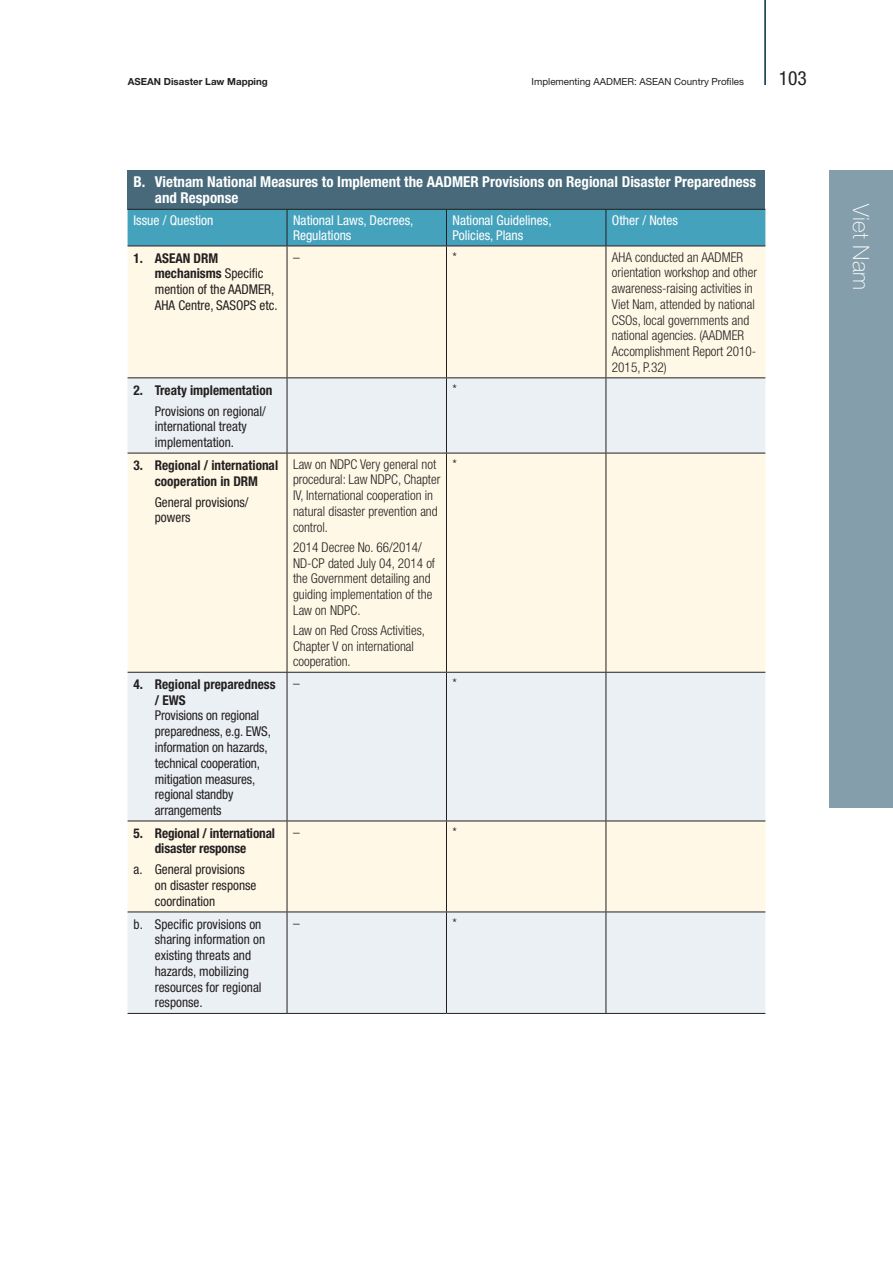
<style>
.page{position:relative;width:893px;height:1263px;background:#fff}
.page>*{position:absolute;margin:0;border:0;box-sizing:border-box;transform-origin:0 0}
.t1{font:100 22.5px "Helvetica Neue LT Std";letter-spacing:.01em;color:#fff}
.t2{font:condensed 19.5px "Helvetica Neue LT Std";color:#231f20}
.t3{font:700 condensed 15px/16.5px "Helvetica Neue LT Std";color:#fff}
.t4{font:300 condensed 13.5px/15.8px "Helvetica Neue LT Std";color:#231f20}
.t5{font:condensed 13.5px/15.8px "Helvetica Neue LT Std";color:#231f20}
.t6{font:700 condensed 13.5px/15.8px "Helvetica Neue LT Std";color:#231f20;text-align:center}
.t7{font:condensed 13.5px/15px "Helvetica Neue LT Std";color:#fff}
.t8{font:9.75px "Helvetica Neue LT Std";color:#231f20}
.t9{font:700 9.75px "Helvetica Neue LT Std";color:#231f20}
.s1{font-weight:700}
</style>
<div class="page">
<hr style="left:764px;top:0;width:2px;height:85px;background:#002d41">
<div style="left:128px;top:170px;width:637px;height:39px;background:#476979"></div>
<div style="left:128px;top:210px;width:637px;height:36px;background:#45a2bc"></div>
<div style="left:128px;top:247px;width:637px;height:130px;background:#fff8e6"></div>
<svg style="left:128px;top:378px;width:637px;height:635px;background:#f3f2ec"></svg>
<hr style="left:128px;top:209px;width:159px;height:1px;background:#231f20">
<hr style="left:287px;top:209px;width:159px;height:1px;background:#231f20">
<hr style="left:287px;top:210px;width:1px;height:36px;background:#231f20">
<hr style="left:446px;top:209px;width:160px;height:1px;background:#231f20">
<hr style="left:446px;top:210px;width:1px;height:36px;background:#231f20">
<hr style="left:606px;top:209px;width:159px;height:1px;background:#231f20">
<hr style="left:606px;top:210px;width:1px;height:36px;background:#231f20">
<hr style="left:128px;top:246px;width:159px;height:1px;background:#231f20">
<hr style="left:287px;top:246px;width:159px;height:1px;background:#231f20">
<hr style="left:287px;top:246px;width:1px;height:131px;background:#231f20">
<hr style="left:446px;top:246px;width:160px;height:1px;background:#231f20">
<hr style="left:446px;top:246px;width:1px;height:131px;background:#231f20">
<hr style="left:606px;top:246px;width:159px;height:1px;background:#231f20">
<hr style="left:606px;top:246px;width:1px;height:131px;background:#231f20">
<hr style="left:128px;top:377px;width:159px;height:1px;background:#231f20">
<hr style="left:287px;top:377px;width:159px;height:1px;background:#231f20">
<hr style="left:287px;top:378px;width:1px;height:75px;background:#231f20">
<hr style="left:446px;top:377px;width:160px;height:1px;background:#231f20">
<hr style="left:446px;top:378px;width:1px;height:75px;background:#231f20">
<hr style="left:606px;top:377px;width:159px;height:1px;background:#231f20">
<hr style="left:606px;top:378px;width:1px;height:75px;background:#231f20">
<hr style="left:128px;top:453px;width:159px;height:1px;background:#231f20">
<hr style="left:287px;top:453px;width:159px;height:1px;background:#231f20">
<hr style="left:287px;top:453px;width:1px;height:219px;background:#231f20">
<hr style="left:446px;top:453px;width:160px;height:1px;background:#231f20">
<hr style="left:446px;top:453px;width:1px;height:219px;background:#231f20">
<hr style="left:606px;top:453px;width:159px;height:1px;background:#231f20">
<hr style="left:606px;top:453px;width:1px;height:219px;background:#231f20">
<hr style="left:128px;top:672px;width:159px;height:1px;background:#231f20">
<hr style="left:287px;top:672px;width:159px;height:1px;background:#231f20">
<hr style="left:287px;top:673px;width:1px;height:148px;background:#231f20">
<hr style="left:446px;top:672px;width:160px;height:1px;background:#231f20">
<hr style="left:446px;top:673px;width:1px;height:148px;background:#231f20">
<hr style="left:606px;top:672px;width:159px;height:1px;background:#231f20">
<hr style="left:606px;top:673px;width:1px;height:148px;background:#231f20">
<hr style="left:128px;top:821px;width:159px;height:1px;background:#231f20">
<hr style="left:287px;top:821px;width:159px;height:1px;background:#231f20">
<hr style="left:287px;top:821px;width:1px;height:90px;background:#231f20">
<hr style="left:446px;top:821px;width:160px;height:1px;background:#231f20">
<hr style="left:446px;top:821px;width:1px;height:90px;background:#231f20">
<hr style="left:606px;top:821px;width:159px;height:1px;background:#231f20">
<hr style="left:606px;top:821px;width:1px;height:90px;background:#231f20">
<hr style="left:128px;top:911px;width:159px;height:1px;background:#231f20">
<hr style="left:287px;top:911px;width:159px;height:1px;background:#231f20">
<hr style="left:287px;top:912px;width:1px;height:101px;background:#231f20">
<hr style="left:446px;top:911px;width:160px;height:1px;background:#231f20">
<hr style="left:446px;top:912px;width:1px;height:101px;background:#231f20">
<hr style="left:606px;top:911px;width:159px;height:1px;background:#231f20">
<hr style="left:606px;top:912px;width:1px;height:101px;background:#231f20">
<hr style="left:128px;top:1013px;width:159px;height:1px;background:#231f20">
<hr style="left:287px;top:1013px;width:159px;height:1px;background:#231f20">
<hr style="left:446px;top:1013px;width:160px;height:1px;background:#231f20">
<hr style="left:606px;top:1013px;width:159px;height:1px;background:#231f20">
<div style="left:829px;top:170px;width:64px;height:638px;background:#849eac"></div>
<p class="t9" style="left:128px;top:76px;width:141px">ASEAN Disaster Law Mapping</p>
<p class="t8" style="left:532px;top:76px;width:214px">Implementing AADMER: ASEAN Country Profiles</p>
<h2 class="t2" style="left:779px;top:67px;width:30px">103</h2>
<p class="t3" style="left:155px;top:173px;width:603px;text-indent:-21px">B. Vietnam National Measures to Implement the AADMER Provisions on Regional Disaster Preparedness and Response</p>
<p class="t7" style="left:134px;top:213px;width:81px">Issue / Question</p>
<p class="t7" style="left:293px;top:213px;width:122px">National Laws, Decrees,<br>Regulations</p>
<p class="t7" style="left:452px;top:213px;width:101px">National Guidelines,<br>Policies, Plans</p>
<p class="t7" style="left:612px;top:213px;width:67px">Other / Notes</p>
<p class="t5" style="left:155px;top:250px;width:124px;text-indent:-21px"><span class="s1">1. ASEAN DRM mechanisms</span> Specific mention of the AADMER,<br>AHA Centre, SASOPS etc.</p>
<p class="t4" style="left:293px;top:249px;width:8px">–</p>
<p class="t4" style="left:452px;top:249px;width:6px">*</p>
<p class="t4" style="left:612px;top:249px;width:147px">AHA conducted an AADMER orientation workshop and other awareness-raising activities in<br>Viet Nam, attended by national<br>CSOs, local governments and national agencies. (AADMER<br>Accomplishment Report 2010-<br>2015, P.32)</p>
<p class="t6" style="left:134px;top:382px;width:140px">2. Treaty implementation</p>
<p class="t5" style="left:155px;top:403px;width:112px">Provisions on regional/ international treaty implementation.</p>
<p class="t6" style="left:134px;top:457px;width:146px">3. Regional / international cooperation in DRM</p>
<p class="t5" style="left:155px;top:494px;width:95px">General provisions/ powers</p>
<p class="t6" style="left:155px;top:676px;width:122px;text-align:left;text-indent:-21px">4. Regional preparedness / EWS</p>
<p class="t5" style="left:155px;top:708px;width:118px">Provisions on regional preparedness, e.g. EWS, information on hazards, technical cooperation, mitigation measures, regional standby arrangements</p>
<p class="t6" style="left:134px;top:825px;width:143px">5. Regional / international disaster response</p>
<p class="t5" style="left:155px;top:862px;width:103px;text-indent:-21px">a. General provisions on disaster response coordination</p>
<p class="t4" style="left:293px;top:456px;width:149px">Law on NDPC Very general not procedural: Law NDPC, Chapter<br>IV, International cooperation in natural disaster prevention and control.</p>
<p class="t4" style="left:293px;top:539px;width:144px">2014 Decree No. 66/2014/<br>ND-CP dated July 04, 2014 of the Government detailing and guiding implementation of the<br>Law on NDPC.</p>
<p class="t4" style="left:293px;top:622px;width:133px">Law on Red Cross Activities,<br>Chapter V on international cooperation.</p>
<p class="t4" style="left:293px;top:675px;width:8px">–</p>
<p class="t4" style="left:293px;top:824px;width:8px">–</p>
<p class="t5" style="left:155px;top:916px;width:112px;text-indent:-21px">b. Specific provisions on sharing information on existing threats and hazards, mobilizing resources for regional response.</p>
<p class="t4" style="left:293px;top:915px;width:8px">–</p>
<p class="t4" style="left:452px;top:381px;width:6px">*</p>
<p class="t4" style="left:452px;top:456px;width:6px">*</p>
<p class="t4" style="left:452px;top:675px;width:6px">*</p>
<p class="t4" style="left:452px;top:824px;width:6px">*</p>
<p class="t4" style="left:452px;top:915px;width:6px">*</p>
<h1 class="t1" style="left:874px;top:204px;width:88px;rotate:90deg">Viet Nam</h1>
</div>
